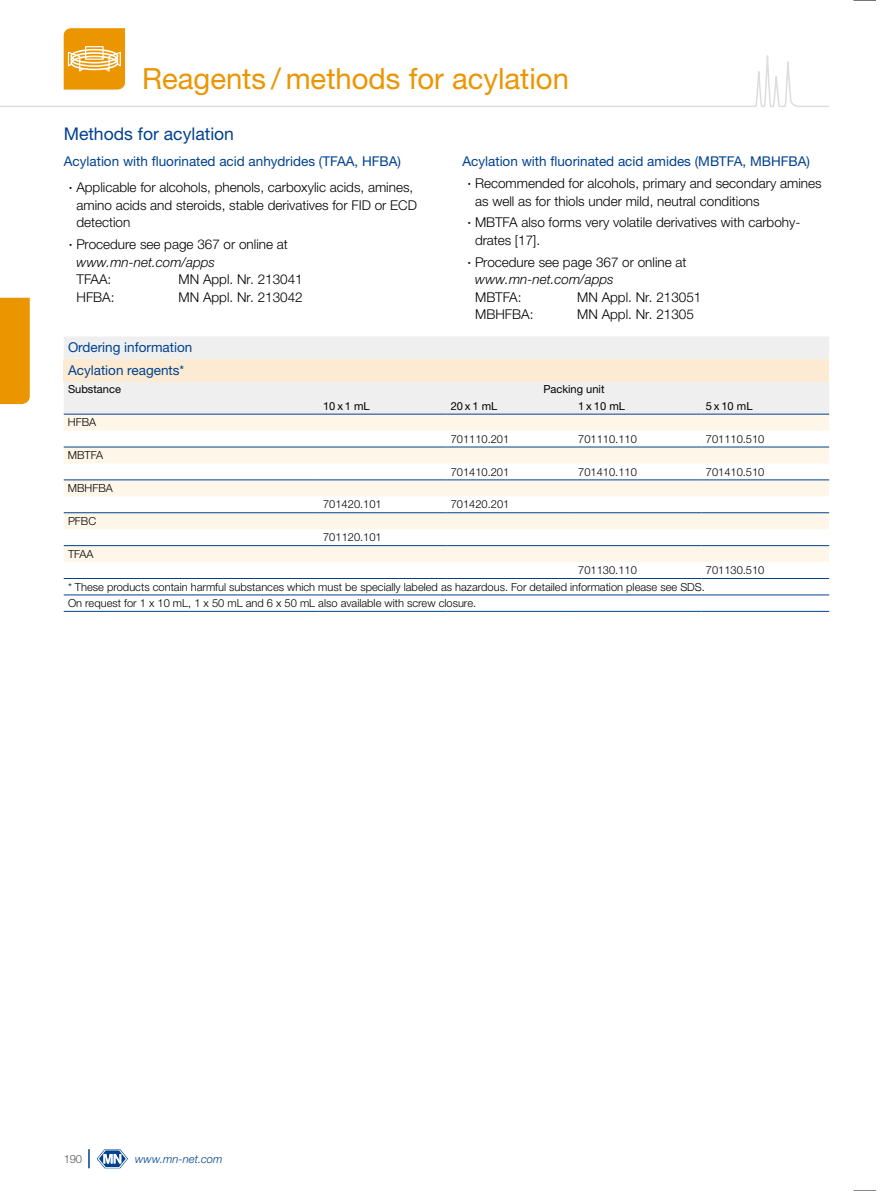
<style>
.page{position:relative;width:893px;height:1191px;background:#fff}
.page>*{position:absolute;margin:0;border:0;box-sizing:border-box;transform-origin:0 0}
.t1{font:29.25px "Helvetica Neue LTW1 G";color:#eb9500}
.t2{font:17.55px "Helvetica Neue LTW1 G";color:#00418f}
.t3{font:300 13.5px/17.5px "Helvetica Neue LTW1 G";color:#000}
.t4{font:13.5px/21.8px "Helvetica Neue LTW1 G";color:#00418f}
.t5{font:italic 300 13.5px "Helvetica Neue LTW1 G";color:#000}
.t6{font:italic 300 11.25px "Helvetica Neue LTW1 G";color:#00418f}
.t7{font:300 11.25px "Helvetica Neue LT Std";color:#595757}
.t8{font:300 11.1px/16.5px "Helvetica Neue LTW1 G";color:#000}
.t9{font:11.1px "Helvetica Neue LTW1 G";color:#000}
.t10{font:italic 300 11.1px "Helvetica Neue LTW1 G";color:#00418f}
.s1{font-weight:400;color:#00418f}
.s2{font-weight:500}
.s3{font-style:italic}
.s4{font-weight:500;color:#000}
.s5{font-weight:300;color:#000}
</style>
<div class="page">
<svg style="left:0;top:56px;width:829px;height:51px"></svg>
<svg style="left:62px;top:27px;width:64px;height:64px;background:#efac38"></svg>
<div style="left:85px;top:46px;width:19px;height:14px;border:1px solid #fff"></div>
<div style="left:64px;top:337px;width:765px;height:77px;background:#efefef"></div>
<div style="left:64px;top:359px;width:765px;height:22px;background:#fcebd2"></div>
<svg style="left:64px;top:415px;width:765px;height:147px;fill:#fef6e9"></svg>
<hr style="left:64px;top:414px;width:255px;height:1px;background:#00418f">
<hr style="left:319px;top:414px;width:127px;height:1px;background:#00418f">
<hr style="left:446px;top:414px;width:128px;height:1px;background:#00418f">
<hr style="left:574px;top:414px;width:128px;height:1px;background:#00418f">
<hr style="left:702px;top:414px;width:127px;height:1px;background:#00418f">
<hr style="left:64px;top:446px;width:255px;height:1px;background:#00418f">
<hr style="left:319px;top:446px;width:127px;height:1px;background:#00418f">
<hr style="left:446px;top:446px;width:128px;height:1px;background:#00418f">
<hr style="left:574px;top:446px;width:128px;height:1px;background:#00418f">
<hr style="left:702px;top:446px;width:127px;height:1px;background:#00418f">
<hr style="left:64px;top:479px;width:255px;height:1px;background:#00418f">
<hr style="left:319px;top:479px;width:127px;height:1px;background:#00418f">
<hr style="left:446px;top:479px;width:128px;height:1px;background:#00418f">
<hr style="left:574px;top:479px;width:128px;height:1px;background:#00418f">
<hr style="left:702px;top:479px;width:127px;height:1px;background:#00418f">
<hr style="left:64px;top:512px;width:255px;height:1px;background:#00418f">
<hr style="left:319px;top:512px;width:127px;height:1px;background:#00418f">
<hr style="left:446px;top:512px;width:128px;height:1px;background:#00418f">
<hr style="left:574px;top:512px;width:128px;height:1px;background:#00418f">
<hr style="left:702px;top:512px;width:127px;height:1px;background:#00418f">
<hr style="left:64px;top:545px;width:255px;height:1px;background:#00418f">
<hr style="left:319px;top:545px;width:127px;height:1px;background:#00418f">
<hr style="left:446px;top:545px;width:128px;height:1px;background:#00418f">
<hr style="left:574px;top:545px;width:128px;height:1px;background:#00418f">
<hr style="left:702px;top:545px;width:127px;height:1px;background:#00418f">
<hr style="left:64px;top:578px;width:255px;height:1px;background:#00418f">
<hr style="left:319px;top:578px;width:127px;height:1px;background:#00418f">
<hr style="left:446px;top:578px;width:128px;height:1px;background:#00418f">
<hr style="left:574px;top:578px;width:128px;height:1px;background:#00418f">
<hr style="left:702px;top:578px;width:127px;height:1px;background:#00418f">
<hr style="left:64px;top:594px;width:255px;height:1px;background:#00418f">
<hr style="left:319px;top:594px;width:127px;height:1px;background:#00418f">
<hr style="left:446px;top:594px;width:128px;height:1px;background:#00418f">
<hr style="left:574px;top:594px;width:128px;height:1px;background:#00418f">
<hr style="left:702px;top:594px;width:127px;height:1px;background:#00418f">
<hr style="left:64px;top:611px;width:255px;height:1px;background:#00418f">
<hr style="left:319px;top:611px;width:127px;height:1px;background:#00418f">
<hr style="left:446px;top:611px;width:128px;height:1px;background:#00418f">
<hr style="left:574px;top:611px;width:128px;height:1px;background:#00418f">
<hr style="left:702px;top:611px;width:127px;height:1px;background:#00418f">
<svg style="left:853px;top:0;width:23px;height:1px"></svg>
<svg style="left:853px;top:1190px;width:23px;height:1px"></svg>
<div style="left:0;top:298px;width:30px;height:106px;background:#eb9500"></div>
<svg style="left:88px;top:1149px;width:2px;height:19px"></svg>
<svg style="left:97px;top:1149px;width:31px;height:19px"></svg>
<h1 class="t1" style="left:142px;top:61px;width:428px">Reagents / methods for acylation</h1>
<p class="t2" style="left:64px;top:123px;width:172px">Methods for acylation</p>
<p class="t3" style="left:69px;top:148px;width:346px;line-height:26.1px;text-indent:-5px"><span class="s1">Acylation with fluorinated acid anhydrides (TFAA, HFBA)<br></span><span class="s2">·</span> Applicable for alcohols, phenols, carboxylic acids, amines,</p>
<p class="t3" style="left:77px;top:196px;width:342px">amino acids and steroids, stable derivatives for FID or ECD detection</p>
<p class="t3" style="left:77px;top:236px;width:213px;text-indent:-8px"><span class="s2">·</span> Procedure see page 367 or online at <span class="s3">www.mn-net.com/apps</span></p>
<p class="t3" style="left:77px;top:271px;width:36px">TFAA:</p>
<p class="t3" style="left:179px;top:271px;width:126px">MN Appl. Nr. 213041</p>
<p class="t3" style="left:77px;top:288px;width:40px">HFBA:</p>
<p class="t3" style="left:179px;top:288px;width:126px">MN Appl. Nr. 213042</p>
<p class="t4" style="left:467px;top:150px;width:356px;text-indent:-5px">Acylation with fluorinated acid amides (MBTFA, MBHFBA)<br><span class="s4">·</span> <span class="s5">Recommended for alcohols, primary and secondary amines</span></p>
<p class="t3" style="left:467px;top:190px;width:334px;line-height:21.8px;text-indent:8px">as well as for thiols under mild, neutral conditions<br><span class="s2">·</span> MBTFA also forms very volatile derivatives with carbohy-</p>
<p class="t3" style="left:467px;top:229px;width:221px;line-height:21.8px;text-indent:8px">drates [17].<br><span class="s2">·</span> Procedure see page 367 or online at</p>
<p class="t5" style="left:475px;top:271px;width:140px">www.mn-net.com/apps</p>
<p class="t3" style="left:475px;top:288px;width:48px">MBTFA:</p>
<p class="t3" style="left:577px;top:288px;width:126px">MN Appl. Nr. 213051</p>
<p class="t3" style="left:475px;top:306px;width:60px">MBHFBA:</p>
<p class="t3" style="left:577px;top:306px;width:118px">MN Appl. Nr. 21305</p>
<p class="t4" style="left:68px;top:336px;width:126px;line-height:22.4px">Ordering information<br>Acylation reagents*</p>
<p class="t9" style="left:68px;top:383px;width:55px">Substance</p>
<p class="t9" style="left:544px;top:383px;width:62px">Packing unit</p>
<p class="t9" style="left:323px;top:399px;width:48px">10x1mL</p>
<p class="t9" style="left:451px;top:399px;width:48px">20x1mL</p>
<p class="t9" style="left:578px;top:399px;width:48px">1x10 mL</p>
<p class="t9" style="left:706px;top:399px;width:48px">5x10 mL</p>
<p class="t8" style="left:68px;top:414px;width:30px">HFBA</p>
<p class="t8" style="left:451px;top:430px;width:60px">701110.201</p>
<p class="t8" style="left:578px;top:430px;width:60px">701110.110</p>
<p class="t8" style="left:706px;top:430px;width:60px">701110.510</p>
<p class="t8" style="left:68px;top:447px;width:37px">MBTFA</p>
<p class="t8" style="left:451px;top:463px;width:60px">701410.201</p>
<p class="t8" style="left:578px;top:463px;width:60px">701410.110</p>
<p class="t8" style="left:706px;top:463px;width:60px">701410.510</p>
<p class="t8" style="left:68px;top:480px;width:46px">MBHFBA</p>
<p class="t8" style="left:323px;top:496px;width:60px">701420.101</p>
<p class="t8" style="left:451px;top:496px;width:60px">701420.201</p>
<p class="t8" style="left:68px;top:512px;width:30px">PFBC</p>
<p class="t8" style="left:323px;top:529px;width:60px">701120.101</p>
<p class="t8" style="left:68px;top:545px;width:27px">TFAA</p>
<p class="t8" style="left:578px;top:562px;width:60px">701130.110</p>
<p class="t8" style="left:706px;top:562px;width:60px">701130.510</p>
<p class="t8" style="left:68px;top:578px;width:638px">* These products contain harmful substances which must be specially labeled as hazardous. For detailed information please see SDS.<br>On request for 1 x 10 mL, 1 x 50 mL and 6 x 50 mL also available with screw closure.</p>
<p class="t7" style="left:64px;top:1152px;width:20px">190</p>
<p class="t6" style="left:135px;top:1152px;width:89px">www.mn-net.com</p>
<p class="t8" style="left:64px;top:1150px;width:14px">36</p>
<p class="t10" style="left:187px;top:1152px;width:35px">et.com</p>
</div>
